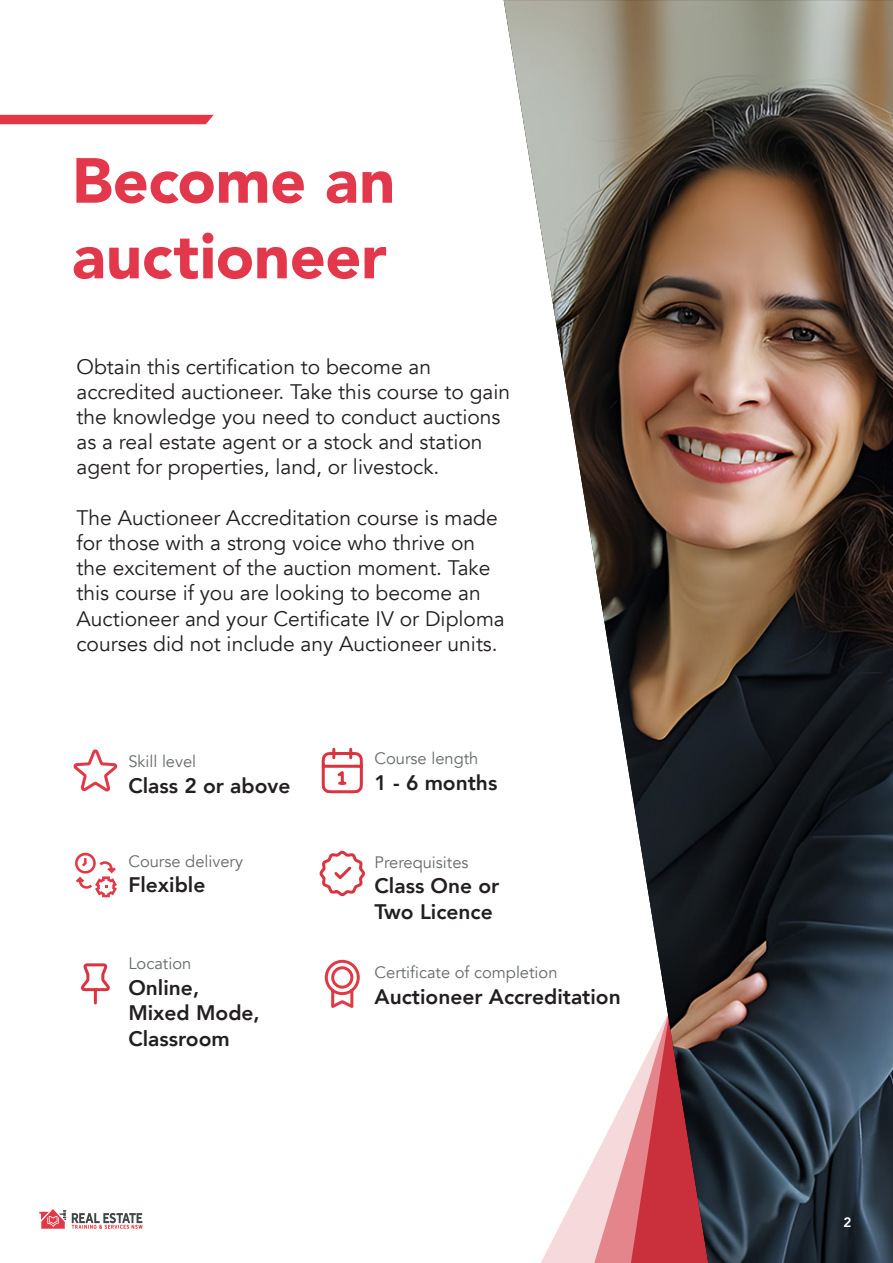
<style>
.page{position:relative;width:893px;height:1263px;background:#fff}
.page>*{position:absolute;margin:0;border:0;box-sizing:border-box;transform-origin:0 0}
.t1{font:900 63px/75.6px "Avenir";letter-spacing:-.005em;color:#e3374b}
.t2{font:21px/25.2px "Avenir";color:#231f20}
.t3{font:800 21px/25.5px "Avenir";color:#231f20}
.t4{font:16.5px "Avenir";color:#656a6a}
.t5{font:800 13.5px "Avenir";color:#fff}
</style>
<div class="page">
<svg style="left:75px;top:853px;width:42px;height:44px"></svg>
<div style="left:0;top:115px;width:214px;height:9px;background:#e43745"></div>
<svg style="left:73px;top:749px;width:45px;height:43px"></svg>
<svg style="left:80px;top:963px;width:30px;height:42px"></svg>
<svg style="left:319px;top:850px;width:46px;height:47px"></svg>
<svg style="left:324px;top:959px;width:36px;height:49px"></svg>
<svg style="left:321px;top:747px;width:42px;height:47px"></svg>
<img style="left:504px;top:0;width:389px;height:1263px">
<svg style="left:72px;top:1213px;width:71px;height:16px"></svg>
<svg style="left:39px;top:1209px;width:27px;height:20px"></svg>
<p class="t1" style="left:72px;top:141px;width:325px">Become an auctioneer</p>
<p class="t2" style="left:77px;top:354px;width:435px">Obtain this certification to become an accredited auctioneer. Take this course to gain the knowledge you need to conduct auctions as a real estate agent or a stock and station agent for properties, land, or livestock.</p>
<p class="t2" style="left:77px;top:505px;width:430px">The Auctioneer Accreditation course is made for those with a strong voice who thrive on the excitement of the auction moment. Take this course if you are looking to become an Auctioneer and your Certificate IV or Diploma courses did not include any Auctioneer units.</p>
<p class="t4" style="left:128px;top:751px;width:69px">Skill level</p>
<p class="t3" style="left:128px;top:772px;width:164px">Class 2 or above</p>
<p class="t4" style="left:128px;top:851px;width:116px">Course delivery</p>
<p class="t3" style="left:128px;top:872px;width:79px">Flexible</p>
<p class="t4" style="left:128px;top:954px;width:64px">Location</p>
<p class="t3" style="left:128px;top:975px;width:72px">Online,</p>
<p class="t3" style="left:128px;top:1000px;width:133px">Mixed Mode,</p>
<p class="t3" style="left:128px;top:1026px;width:103px">Classroom</p>
<p class="t4" style="left:375px;top:748px;width:105px">Course length</p>
<p class="t3" style="left:375px;top:769px;width:124px">1 - 6 months</p>
<p class="t4" style="left:375px;top:853px;width:96px">Prerequisites</p>
<p class="t3" style="left:375px;top:873px;width:126px">Class One or<br>Two Licence</p>
<p class="t4" style="left:375px;top:963px;width:184px">Certificate of completion</p>
<p class="t3" style="left:375px;top:984px;width:248px">Auctioneer Accreditation</p>
<p class="t5" style="left:843px;top:1212px;width:9px">2</p>
</div>
